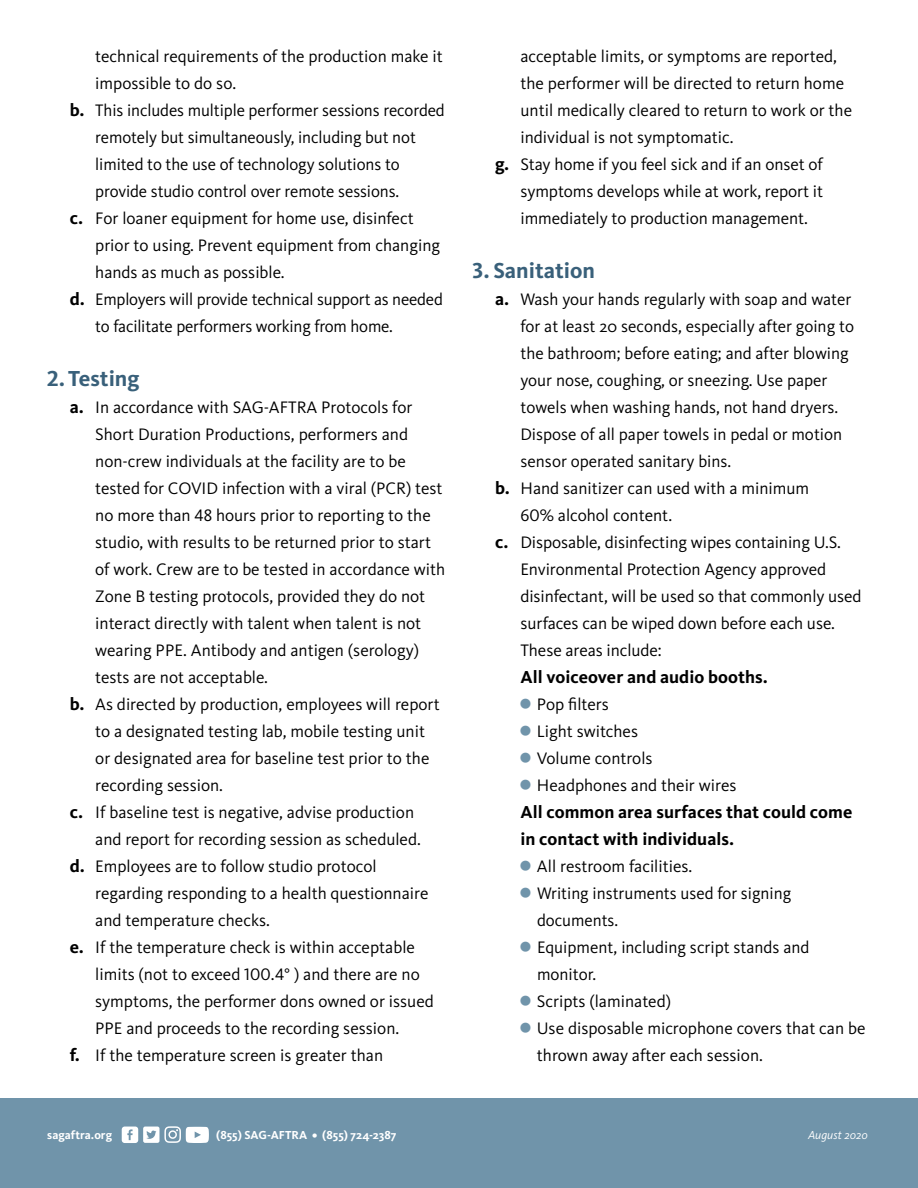
<style>
.page{position:relative;width:918px;height:1188px;background:#fff}
.page>*{position:absolute;margin:0;border:0;box-sizing:border-box;transform-origin:0 0}
.t1{font:700 22.5px "Kievit OT";color:#39607a}
.t2{font:700 18px/27px "Kievit OT";letter-spacing:.005em;color:#000}
.t3{font:17.25px/27px "Kievit OT";color:#000}
.t4{font:700 12px "Kievit OT";letter-spacing:.005em;color:#fff}
.t5{font:italic 12px "Kievit OT";color:#fff}
.s1{font-weight:700;font-size:18px}
.s2{color:#7094aa}
</style>
<div class="page">
<div style="left:0;top:1099px;width:918px;height:89px;background:#7094aa"></div>
<svg style="left:122px;top:1126px;width:87px;height:17px"></svg>
<p class="t3" style="left:95px;top:43px;width:349px">technical requirements of the production make it</p>
<p class="t3" style="left:95px;top:70px;width:142px">impossible to do so.</p>
<p class="t3" style="left:70px;top:97px;width:377px"><span class="s1">b.</span> This includes multiple performer sessions recorded</p>
<p class="t3" style="left:95px;top:124px;width:322px">remotely but simultaneously, including but not</p>
<p class="t3" style="left:95px;top:151px;width:306px">limited to the use of technology solutions to</p>
<p class="t3" style="left:95px;top:178px;width:306px">provide studio control over remote sessions.</p>
<p class="t3" style="left:70px;top:205px;width:346px"><span class="s1">c.</span> For loaner equipment for home use, disinfect</p>
<p class="t3" style="left:95px;top:232px;width:346px">prior to using. Prevent equipment from changing</p>
<p class="t3" style="left:95px;top:259px;width:191px">hands as much as possible.</p>
<p class="t3" style="left:70px;top:286px;width:375px"><span class="s1">d.</span> Employers will provide technical support as needed</p>
<p class="t3" style="left:95px;top:313px;width:299px">to facilitate performers working from home.</p>
<h1 class="t1" style="left:47px;top:366px;width:94px">2.Testing</h1>
<p class="t3" style="left:70px;top:394px;width:344px"><span class="s1">a.</span> In accordance with SAG-AFTRA Protocols for</p>
<p class="t3" style="left:95px;top:421px;width:314px">Short Duration Productions, performers and</p>
<p class="t3" style="left:95px;top:448px;width:312px">non-crew individuals at the facility are to be</p>
<p class="t3" style="left:95px;top:475px;width:349px">tested for COVID infection with a viral (PCR) test</p>
<p class="t3" style="left:95px;top:502px;width:337px">no more than 48 hours prior to reporting to the</p>
<p class="t3" style="left:95px;top:529px;width:337px">studio, with results to be returned prior to start</p>
<p class="t3" style="left:95px;top:556px;width:352px">of work. Crew are to be tested in accordance with</p>
<p class="t3" style="left:95px;top:583px;width:332px">Zone B testing protocols, provided they do not</p>
<p class="t3" style="left:95px;top:610px;width:328px">interact directly with talent when talent is not</p>
<p class="t3" style="left:95px;top:637px;width:326px">wearing PPE. Antibody and antigen (serology)</p>
<p class="t3" style="left:95px;top:664px;width:174px">tests are not acceptable.</p>
<p class="t3" style="left:70px;top:691px;width:372px"><span class="s1">b.</span> As directed by production, employees will report</p>
<p class="t3" style="left:95px;top:718px;width:331px">to a designated testing lab, mobile testing unit</p>
<p class="t3" style="left:95px;top:745px;width:336px">or designated area for baseline test prior to the</p>
<p class="t3" style="left:95px;top:772px;width:129px">recording session.</p>
<p class="t3" style="left:70px;top:799px;width:346px"><span class="s1">c.</span> If baseline test is negative, advise production</p>
<p class="t3" style="left:95px;top:826px;width:327px">and report for recording session as scheduled.</p>
<p class="t3" style="left:70px;top:853px;width:308px"><span class="s1">d.</span> Employees are to follow studio protocol</p>
<p class="t3" style="left:95px;top:880px;width:335px">regarding responding to a health questionnaire</p>
<p class="t3" style="left:95px;top:907px;width:176px">and temperature checks.</p>
<p class="t3" style="left:70px;top:934px;width:347px"><span class="s1">e.</span> If the temperature check is within acceptable</p>
<p class="t3" style="left:95px;top:961px;width:326px">limits (not to exceed 100.4° ) and there are no</p>
<p class="t3" style="left:95px;top:988px;width:340px">symptoms, the performer dons owned or issued</p>
<p class="t3" style="left:95px;top:1015px;width:306px">PPE and proceeds to the recording session.</p>
<p class="t3" style="left:70px;top:1042px;width:315px"><span class="s1">f.</span> If the temperature screen is greater than</p>
<p class="t3" style="left:520px;top:43px;width:318px">acceptable limits, or symptoms are reported,</p>
<p class="t3" style="left:520px;top:70px;width:325px">the performer will be directed to return home</p>
<p class="t3" style="left:520px;top:97px;width:333px">until medically cleared to return to work or the</p>
<p class="t3" style="left:520px;top:124px;width:215px">individual is not symptomatic.</p>
<p class="t3" style="left:495px;top:151px;width:330px"><span class="s1">g.</span> Stay home if you feel sick and if an onset of</p>
<p class="t3" style="left:521px;top:178px;width:304px">symptoms develops while at work, report it</p>
<p class="t3" style="left:521px;top:205px;width:289px">immediately to production management.</p>
<h1 class="t1" style="left:472px;top:258px;width:124px">3. Sanitation</h1>
<p class="t3" style="left:495px;top:286px;width:358px"><span class="s1">a.</span> Wash your hands regularly with soap and water</p>
<p class="t3" style="left:520px;top:313px;width:335px">for at least 20 seconds, especially after going to</p>
<p class="t3" style="left:520px;top:340px;width:330px">the bathroom; before eating; and after blowing</p>
<p class="t3" style="left:520px;top:367px;width:308px">your nose, coughing, or sneezing. Use paper</p>
<p class="t3" style="left:520px;top:394px;width:319px">towels when washing hands, not hand dryers.</p>
<p class="t3" style="left:520px;top:421px;width:323px">Dispose of all paper towels in pedal or motion</p>
<p class="t3" style="left:520px;top:448px;width:212px">sensor operated sanitary bins.</p>
<p class="t3" style="left:495px;top:475px;width:316px"><span class="s1">b.</span> Hand sanitizer can used with a minimum</p>
<p class="t3" style="left:521px;top:502px;width:153px">60% alcohol content.</p>
<p class="t3" style="left:495px;top:529px;width:348px"><span class="s1">c.</span> Disposable, disinfecting wipes containing U.S.</p>
<p class="t3" style="left:520px;top:556px;width:307px">Environmental Protection Agency approved</p>
<p class="t3" style="left:520px;top:583px;width:343px">disinfectant, will be used so that commonly used</p>
<p class="t3" style="left:520px;top:610px;width:316px">surfaces can be wiped down before each use.</p>
<p class="t3" style="left:520px;top:637px;width:143px">These areas include:</p>
<p class="t2" style="left:521px;top:664px;width:249px">All voiceover and audio booths.</p>
<p class="t3" style="left:519px;top:691px;width:91px"><span class="s2">●</span> Pop filters</p>
<p class="t3" style="left:519px;top:718px;width:121px"><span class="s2">●</span> Light switches</p>
<p class="t3" style="left:519px;top:745px;width:135px"><span class="s2">●</span> Volume controls</p>
<p class="t3" style="left:519px;top:772px;width:219px"><span class="s2">●</span> Headphones and their wires</p>
<p class="t2" style="left:520px;top:799px;width:333px">All common area surfaces that could come in contact with individuals.</p>
<p class="t3" style="left:519px;top:853px;width:175px"><span class="s2">●</span> All restroom facilities.</p>
<p class="t3" style="left:537px;top:880px;width:256px;text-indent:-18px"><span class="s2">●</span> Writing instruments used for signing documents.</p>
<p class="t3" style="left:537px;top:934px;width:274px;text-indent:-18px"><span class="s2">●</span> Equipment, including script stands and monitor.</p>
<p class="t3" style="left:519px;top:988px;width:154px"><span class="s2">●</span> Scripts (laminated)</p>
<p class="t3" style="left:537px;top:1015px;width:330px;text-indent:-18px"><span class="s2">●</span> Use disposable microphone covers that can be thrown away after each session.</p>
<p class="t4" style="left:47px;top:1128px;width:66px">sagaftra.org</p>
<p class="t4" style="left:216px;top:1128px;width:182px">(855) SAG-AFTRA • (855) 724-2387</p>
<p class="t5" style="left:808px;top:1127px;width:61px">August 2020</p>
</div>
